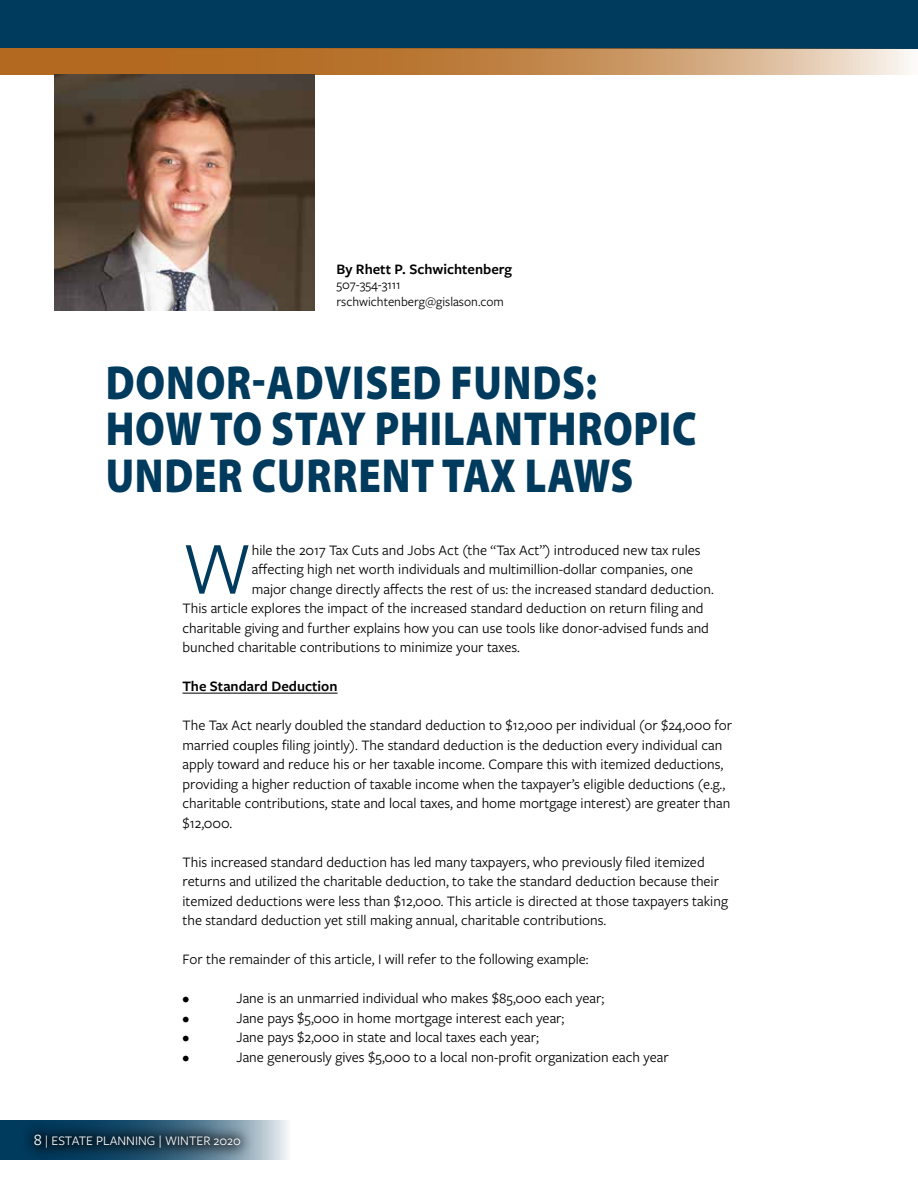
<style>
.page{position:relative;width:918px;height:1188px;background:#fff}
.page>*{position:absolute;margin:0;border:0;box-sizing:border-box;transform-origin:0 0}
.t1{font:77.4px "Freight Sans Pro";color:#003a5d}
.t2{font:900 48px/46.5px "Myriad Pro";letter-spacing:.02em;color:#003a5d;scale:.85 1}
.t3{font:15px/19.5px "Freight Sans Pro";color:#000001}
.t4{font:600 15px "Freight Sans Pro";color:#000001}
.t5{font:13.5px/16.5px "Freight Sans Pro";color:#000001}
.t6{font:13.5px "Freight Sans Pro";color:#fff}
.s1{font-size:16.5px}
</style>
<div class="page">
<div style="left:0;top:0;width:918px;height:49px;background:#003a5d"></div>
<svg style="left:0;top:49px;width:911px;height:26px;background:#c38c54"></svg>
<img style="left:54px;top:75px;width:260px;height:235px">
<hr style="left:183px;top:693px;width:155px;height:1px;background:#000001">
<svg style="left:0;top:1120px;width:288px;height:40px;background:#7896a9"></svg>
<div style="left:20px;top:1121px;width:234px;height:41px;background:#000001;opacity:.75"></div>
<p class="t4" style="left:337px;top:259px;width:177px">By Rhett P. Schwichtenberg</p>
<p class="t5" style="left:337px;top:276px;width:169px">507-354-3111 rschwichtenberg@gislason.com</p>
<h2 class="t2" style="left:106px;top:360px;width:697px">DONOR-ADVISED FUNDS:<br>HOW TO STAY PHILANTHROPIC<br>UNDER CURRENT TAX LAWS</h2>
<h1 class="t1" style="left:183px;top:517px;width:71px">W</h1>
<p class="t3" style="left:252px;top:539px;width:450px">hile the 2017 Tax Cuts and Jobs Act (the “Tax Act”) introduced new tax rules</p>
<p class="t3" style="left:252px;top:559px;width:443px">affecting high net worth individuals and multimillion-dollar companies, one</p>
<p class="t3" style="left:252px;top:578px;width:464px">major change directly affects the rest of us: the increased standard deduction.</p>
<p class="t3" style="left:183px;top:598px;width:523px">This article explores the impact of the increased standard deduction on return filing and</p>
<p class="t3" style="left:183px;top:617px;width:528px">charitable giving and further explains how you can use tools like donor-advised funds and</p>
<p class="t3" style="left:183px;top:637px;width:339px">bunched charitable contributions to minimize your taxes.</p>
<p class="t4" style="left:183px;top:676px;width:157px">The Standard Deduction</p>
<p class="t3" style="left:183px;top:715px;width:551px">The Tax Act nearly doubled the standard deduction to $12,000 per individual (or $24,000 for married couples filing jointly). The standard deduction is the deduction every individual can apply toward and reduce his or her taxable income. Compare this with itemized deductions, providing a higher reduction of taxable income when the taxpayer’s eligible deductions (e.g., charitable contributions, state and local taxes, and home mortgage interest) are greater than $12,000.</p>
<p class="t3" style="left:183px;top:851px;width:547px">This increased standard deduction has led many taxpayers, who previously filed itemized returns and utilized the charitable deduction, to take the standard deduction because their itemized deductions were less than $12,000. This article is directed at those taxpayers taking the standard deduction yet still making annual, charitable contributions.</p>
<p class="t3" style="left:183px;top:949px;width:408px">For the remainder of this article, I will refer to the following example:</p>
<p class="t3" style="left:183px;top:988px;width:8px">•</p>
<p class="t3" style="left:237px;top:988px;width:369px">Jane is an unmarried individual who makes $85,000 each year;</p>
<p class="t3" style="left:183px;top:1007px;width:8px">•</p>
<p class="t3" style="left:237px;top:1007px;width:329px">Jane pays $5,000 in home mortgage interest each year;</p>
<p class="t3" style="left:183px;top:1027px;width:8px">•</p>
<p class="t3" style="left:237px;top:1027px;width:304px">Jane pays $2,000 in state and local taxes each year;</p>
<p class="t3" style="left:183px;top:1046px;width:8px">•</p>
<p class="t3" style="left:237px;top:1046px;width:434px">Jane generously gives $5,000 to a local non-profit organization each year</p>
<p class="t6" style="left:34px;top:1132px;width:209px"><span class="s1">8</span> | ESTATE PLANNING | WINTER 2020</p>
</div>
